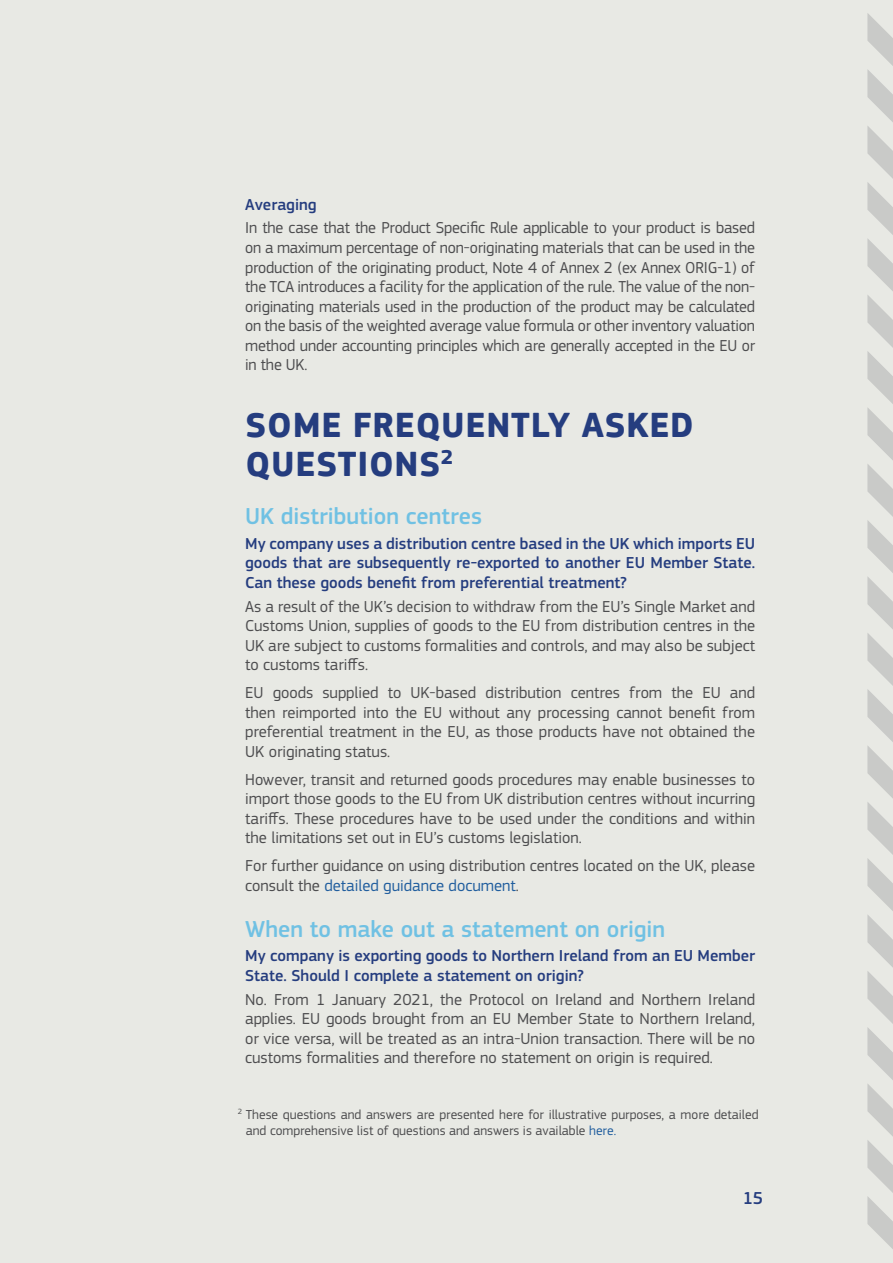
<style>
.page{position:relative;width:893px;height:1263px;background:#e8e9e4}
.page>*{position:absolute;margin:0;border:0;box-sizing:border-box;transform-origin:0 0}
.t1{font:700 36px/39px "EC Square Sans Pro";letter-spacing:.02em;color:#253d7f}
.t2{font:500 24px "EC Square Sans Pro";color:#70c1e3}
.t3{font:500 18px "EC Square Sans Pro";color:#253d7f}
.t4{font:16.5px/19.5px "EC Square Sans Pro";color:#4d4d4f;text-align:justify}
.t5{font:500 16.5px/19.5px "EC Square Sans Pro";color:#253d7f;text-align:justify}
.t6{font:13.5px/16.5px "EC Square Sans Pro";color:#4d4d4f}
.s1{color:#215e9e}
</style>
<div class="page">
<svg style="left:867px;top:13px;width:26px;height:1236px"></svg>
<p class="t5" style="left:245px;top:195px;width:73px">Averaging</p>
<p class="t4" style="left:245px;top:218px;width:511px">In the case that the Product Specific Rule applicable to your product is based on a maximum percentage of non-originating materials that can be used in the production of the originating product, Note 4 of Annex 2 (ex Annex ORIG-1) of the TCA introduces a facility for the application of the rule. The value of the non&shy;originating materials used in the production of the product may be calculated on the basis of the weighted average value formula or other inventory valuation method under accounting principles which are generally accepted in the EU or in the UK.</p>
<h1 class="t1" style="left:246px;top:407px;width:450px">SOME FREQUENTLY ASKED<br>QUESTIONS<sup>2</sup></h1>
<h2 class="t2" style="left:245px;top:502px;width:238px">UK distribution centres</h2>
<p class="t5" style="left:245px;top:534px;width:511px">My company uses a distribution centre based in the UK which imports EU goods that are subsequently re-exported to another EU Member State.<br>Can these goods benefit from preferential treatment?</p>
<p class="t4" style="left:245px;top:596px;width:511px">As a result of the UK’s decision to withdraw from the EU’s Single Market and Customs Union, supplies of goods to the EU from distribution centres in the UK are subject to customs formalities and controls, and may also be subject to customs tariffs.</p>
<p class="t4" style="left:245px;top:683px;width:511px">EU goods supplied to UK-based distribution centres from the EU and then reimported into the EU without any processing cannot benefit from preferential treatment in the EU, as those products have not obtained the UK originating status.</p>
<p class="t4" style="left:245px;top:769px;width:511px">However, transit and returned goods procedures may enable businesses to import those goods to the EU from UK distribution centres without incurring tariffs. These procedures have to be used under the conditions and within the limitations set out in EU’s customs legislation.</p>
<p class="t4" style="left:245px;top:856px;width:511px">For further guidance on using distribution centres located on the UK, please consult the <span class="s1">detailed guidance document</span>.</p>
<h2 class="t2" style="left:245px;top:915px;width:421px">When to make out a statement on origin</h2>
<p class="t5" style="left:245px;top:946px;width:511px">My company is exporting goods to Northern Ireland from an EU Member<br>State. Should I complete a statement on origin?</p>
<p class="t4" style="left:245px;top:989px;width:511px">No. From 1 January 2021, the Protocol on Ireland and Northern Ireland applies. EU goods brought from an EU Member State to Northern Ireland, or vice versa, will be treated as an intra-Union transaction. There will be no customs formalities and therefore no statement on origin is required.</p>
<p class="t6" style="left:246px;top:1106px;width:514px;text-indent:-8px"><sup>2</sup> These questions and answers are presented here for illustrative purposes, a more detailed and comprehensive list of questions and answers is available <span class="s1">here.</span></p>
<p class="t3" style="left:743px;top:1188px;width:22px">15</p>
</div>
